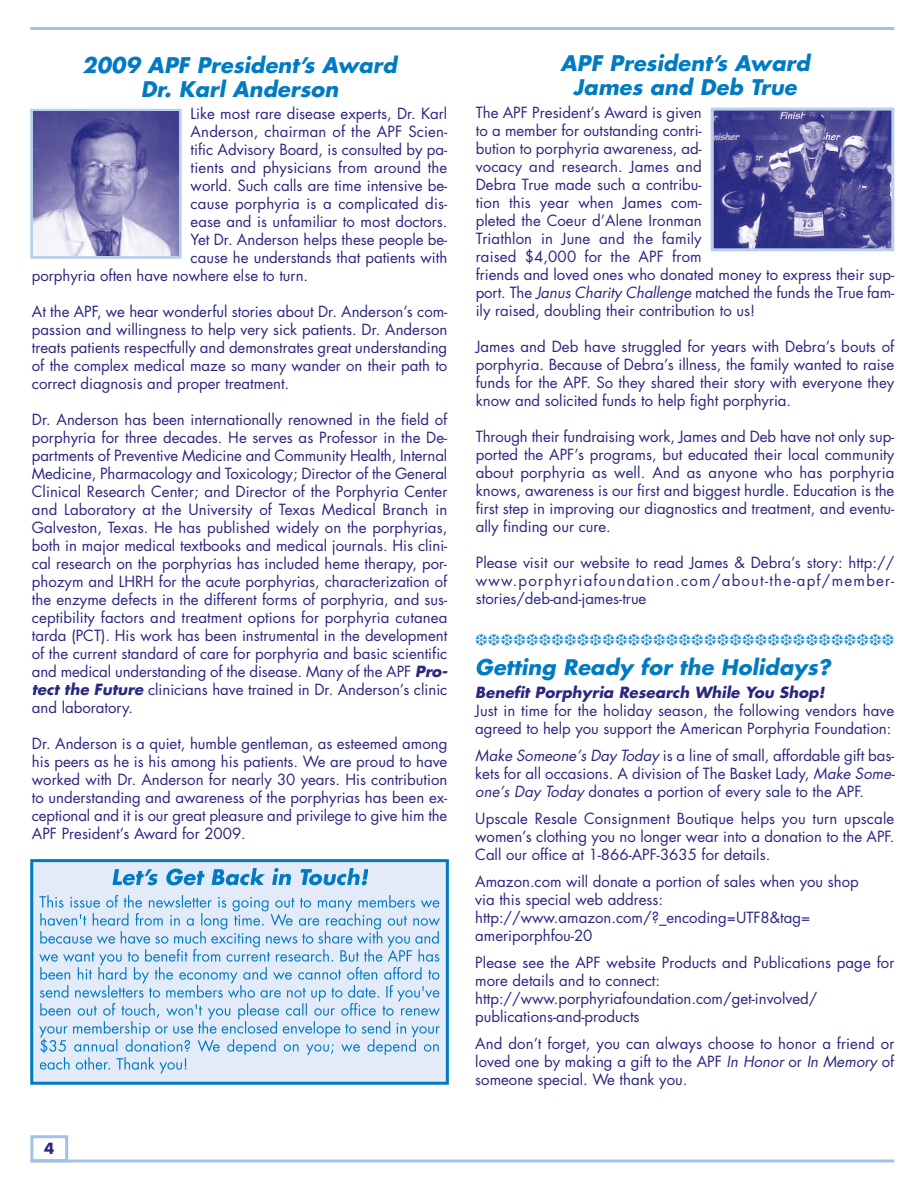
<style>
.page{position:relative;width:918px;height:1188px;background:#fff}
.page>*{position:absolute;margin:0;border:0;box-sizing:border-box;transform-origin:0 0}
.t1{font:italic 700 21px/24px "Futura";letter-spacing:.005em;color:#007bc3;text-align:center}
.t2{font:18px "Zapf Dingbats";color:#007bc3}
.t3{font:15px/18px "Futura";color:#292780;text-align:justify}
.t4{font:italic 700 15px "Futura";letter-spacing:.005em;color:#292780}
.t5{font:700 15px "Futura";color:#292780}
.s1{font-weight:700;font-style:italic}
.s2{font-style:italic}
</style>
<div class="page">
<hr style="left:30px;top:1160px;width:864px;height:2px;background:#a1c2e5">
<hr style="left:30px;top:27px;width:864px;height:3px;background:#a1c2e5">
<img style="left:715px;top:112px;width:175px;height:135px">
<div style="left:711px;top:108px;width:183px;height:143px;border:3px solid #b9d0eb"></div>
<div style="left:30px;top:1135px;width:38px;height:27px;border:3px solid #a1c2e5"></div>
<div style="left:30px;top:109px;width:152px;height:150px;border:3px solid #b9d0eb"></div>
<img style="left:33px;top:112px;width:146px;height:144px">
<svg style="left:34px;top:863px;width:411px;height:218px;background:#cbdff1"></svg>
<svg style="left:112px;top:868px;width:238px;height:17px;background:#89bfe2"></svg>
<svg style="left:39px;top:895px;width:158px;height:178px;background:#c1daef"></svg>
<div style="left:30px;top:859px;width:419px;height:226px;border:3px solid #007bc3"></div>
<h1 class="t1" style="left:82px;top:55px;width:316px">2009 APF President’s Award<br>Dr. Karl Anderson</h1>
<p class="t3" style="left:191px;top:106px;width:258px">Like most rare disease experts, Dr. Karl</p>
<p class="t3" style="left:191px;top:124px;width:258px">Anderson, chairman of the APF Scien-</p>
<p class="t3" style="left:191px;top:142px;width:258px">tific Advisory Board, is consulted by pa-</p>
<p class="t3" style="left:191px;top:160px;width:258px">tients and physicians from around the</p>
<p class="t3" style="left:191px;top:178px;width:258px">world. Such calls are time intensive be-</p>
<p class="t3" style="left:191px;top:196px;width:258px">cause porphyria is a complicated dis-</p>
<p class="t3" style="left:191px;top:214px;width:258px">ease and is unfamiliar to most doctors.</p>
<p class="t3" style="left:191px;top:232px;width:258px">Yet Dr. Anderson helps these people be-</p>
<p class="t3" style="left:191px;top:250px;width:258px">cause he understands that patients with</p>
<p class="t3" style="left:32px;top:268px;width:278px">porphyria often have nowhere else to turn.</p>
<p class="t3" style="left:32px;top:304px;width:417px">At the APF, we hear wonderful stories about Dr. Anderson’s com&shy;passion and willingness to help very sick patients. Dr. Anderson treats patients respectfully and demonstrates great understanding of the complex medical maze so many wander on their path to correct diagnosis and proper treatment.</p>
<p class="t3" style="left:32px;top:412px;width:417px">Dr. Anderson has been internationally renowned in the field of porphyria for three decades. He serves as Professor in the De&shy;partments of Preventive Medicine and Community Health, Internal Medicine, Pharmacology and Toxicology; Director of the General Clinical Research Center; and Director of the Porphyria Center and Laboratory at the University of Texas Medical Branch in Galveston, Texas. He has published widely on the porphyrias, both in major medical textbooks and medical journals. His clini&shy;cal research on the porphyrias has included heme therapy, por&shy;phozym and LHRH for the acute porphyrias, characterization of the enzyme defects in the different forms of porphyria, and sus&shy;ceptibility factors and treatment options for porphyria cutanea tarda (PCT). His work has been instrumental in the development of the current standard of care for porphyria and basic scientific and medical understanding of the disease. Many of the APF <span class="s1">Pro&shy;tect the Future</span> clinicians have trained in Dr. Anderson’s clinic and laboratory.</p>
<p class="t3" style="left:32px;top:736px;width:417px">Dr. Anderson is a quiet, humble gentleman, as esteemed among his peers as he is his among his patients. We are proud to have worked with Dr. Anderson for nearly 30 years. His contribution to understanding and awareness of the porphyrias has been ex&shy;ceptional and it is our great pleasure and privilege to give him the APF President’s Award for 2009.</p>
<p class="t5" style="left:44px;top:1141px;width:12px">4</p>
<h1 class="t1" style="left:560px;top:53px;width:251px">APF President’s Award<br>James and Deb True</h1>
<p class="t3" style="left:476px;top:104px;width:420px;text-align:left">The APF President’s Award is given<br>to a member for outstanding contri-<br>bution to porphyria awareness, ad-<br>vocacy and research. James and<br>Debra True made such a contribu-<br>tion this year when James com-<br>pleted the Coeur d’Alene Ironman<br>Triathlon in June and the family<br>raised $4,000 for the APF from<br>friends and loved ones who donated money to express their sup&shy;port. The <span class="s2">Janus Charity Challenge</span> matched the funds the True fam&shy;ily raised, doubling their contribution to us!</p>
<p class="t3" style="left:476px;top:338px;width:420px">James and Deb have struggled for years with Debra’s bouts of porphyria. Because of Debra’s illness, the family wanted to raise funds for the APF. So they shared their story with everyone they know and solicited funds to help fight porphyria.</p>
<p class="t3" style="left:476px;top:428px;width:420px">Through their fundraising work, James and Deb have not only sup&shy;ported the APF’s programs, but educated their local community about porphyria as well. And as anyone who has porphyria knows, awareness is our first and biggest hurdle. Education is the first step in improving our diagnostics and treatment, and eventu&shy;ally finding our cure.</p>
<p class="t3" style="left:476px;top:554px;width:420px">Please visit our website to read James &amp; Debra’s story: http:// www.porphyriafoundation.com/about-the-apf/member&shy;stories/deb-and-james-true</p>
<p class="t2" style="left:475px;top:629px;width:421px">❆❆❆❆❆❆❆❆❆❆❆❆❆❆❆❆❆❆❆❆❆❆❆❆❆❆❆❆❆❆❆❆❆</p>
<h1 class="t1" style="left:475px;top:657px;width:357px">Getting Ready for the Holidays?</h1>
<p class="t4" style="left:475px;top:686px;width:351px">Benefit Porphyria Research While You Shop!</p>
<p class="t3" style="left:475px;top:703px;width:421px">Just in time for the holiday season, the following vendors have agreed to help you support the American Porphyria Foundation:</p>
<p class="t3" style="left:475px;top:748px;width:421px"><span class="s2">Make Someone’s Day Today</span> is a line of small, affordable gift bas&shy;kets for all occasions. A division of The Basket Lady, <span class="s2">Make Some&shy;one’s Day Today</span> donates a portion of every sale to the APF.</p>
<p class="t3" style="left:475px;top:811px;width:421px">Upscale Resale Consignment Boutique helps you turn upscale women’s clothing you no longer wear into a donation to the APF.<br>Call our office at 1-866-APF-3635 for details.</p>
<p class="t3" style="left:475px;top:874px;width:385px;text-align:left">Amazon.com will donate a portion of sales when you shop via this special web address: http://www.amazon.com/?_encoding=UTF8&amp;tag= ameriporphfou-20</p>
<p class="t3" style="left:475px;top:955px;width:421px;text-align:left">Please see the APF website Products and Publications page for more details and to connect: http://www.porphyriafoundation.com/get-involved/ publications-and-products</p>
<p class="t3" style="left:475px;top:1036px;width:421px">And don’t forget, you can always choose to honor a friend or loved one by making a gift to the APF <span class="s2">In Honor</span> or <span class="s2">In Memory</span> of someone special. We thank you.</p>
</div>
